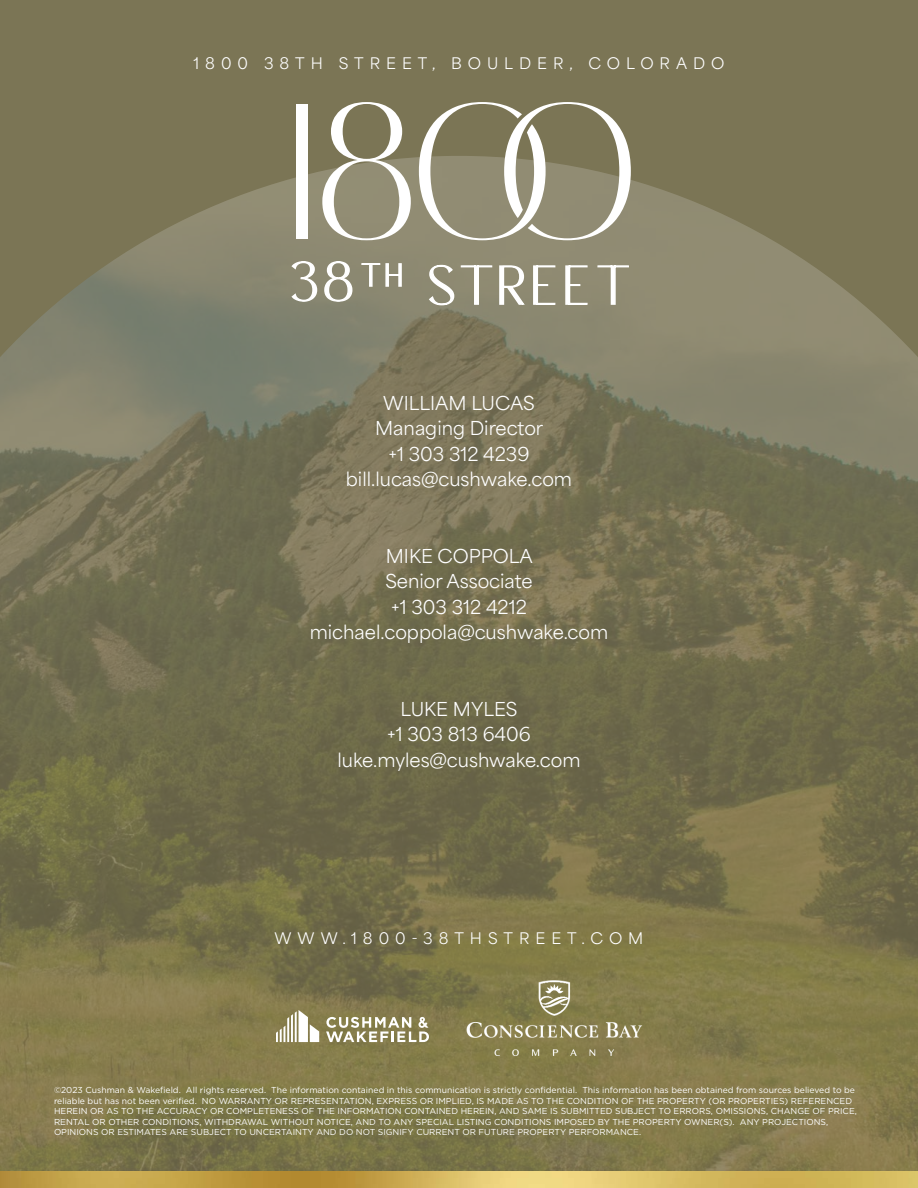
<style>
.page{position:relative;width:918px;height:1188px;background:#7b7555}
.page>*{position:absolute;margin:0;border:0;box-sizing:border-box;transform-origin:0 0}
.t1{font:18px "Area Normal";color:#fff}
.t2{font:15px "Area Normal";letter-spacing:.4em;color:#fff}
.t3{font:8.7px/10.4px "Gotham";color:#fff}
</style>
<div class="page">
<img style="left:0;top:156px;width:918px;height:1015px">
<svg style="left:276px;top:1010px;width:43px;height:32px"></svg>
<svg style="left:326px;top:1017px;width:103px;height:25px"></svg>
<img style="left:459px;top:976px;width:183px;height:114px">
<svg style="left:0;top:1171px;width:918px;height:17px;background:#cfb057"></svg>
<div style="left:297px;top:104px;width:11px;height:134px;background:#fff"></div>
<svg style="left:322px;top:102px;width:89px;height:138px"></svg>
<svg style="left:419px;top:102px;width:212px;height:138px"></svg>
<svg style="left:290px;top:260px;width:63px;height:43px;background:#a9a796"></svg>
<svg style="left:361px;top:262px;width:42px;height:26px"></svg>
<svg style="left:428px;top:264px;width:98px;height:42px;background:#a9a694"></svg>
<svg style="left:532px;top:265px;width:24px;height:41px"></svg>
<svg style="left:565px;top:265px;width:23px;height:41px"></svg>
<svg style="left:597px;top:265px;width:33px;height:41px"></svg>
<p class="t2" style="left:193px;top:50px;width:533px">1800 38TH STREET, BOULDER, COLORADO</p>
<p class="t1" style="left:383px;top:387px;width:153px">WILLIAM LUCAS</p>
<p class="t1" style="left:375px;top:413px;width:170px">Managing Director</p>
<p class="t1" style="left:388px;top:438px;width:143px">+1 303 312 4239</p>
<p class="t1" style="left:346px;top:464px;width:228px">bill.lucas@cushwake.com</p>
<p class="t1" style="left:386px;top:540px;width:148px">MIKE COPPOLA</p>
<p class="t1" style="left:385px;top:566px;width:149px">Senior Associate</p>
<p class="t1" style="left:391px;top:591px;width:137px">+1 303 312 4212</p>
<p class="t1" style="left:310px;top:617px;width:300px">michael.coppola@cushwake.com</p>
<p class="t1" style="left:401px;top:693px;width:119px">LUKE MYLES</p>
<p class="t1" style="left:387px;top:719px;width:145px">+1 303 813 6406</p>
<p class="t1" style="left:337px;top:744px;width:245px">luke.myles@cushwake.com</p>
<p class="t2" style="left:275px;top:925px;width:370px">WWW.1800-38THSTREET.COM</p>
<p class="t3" style="left:54px;top:1085px;width:804px">©2023 Cushman &amp; Wakefield. All rights reserved. The information contained in this communication is strictly confidential. This information has been obtained from sources believed to be reliable but has not been verified. NO WARRANTY OR REPRESENTATION, EXPRESS OR IMPLIED, IS MADE AS TO THE CONDITION OF THE PROPERTY (OR PROPERTIES) REFERENCED HEREIN OR AS TO THE ACCURACY OR COMPLETENESS OF THE INFORMATION CONTAINED HEREIN, AND SAME IS SUBMITTED SUBJECT TO ERRORS, OMISSIONS, CHANGE OF PRICE, RENTAL OR OTHER CONDITIONS, WITHDRAWAL WITHOUT NOTICE, AND TO ANY SPECIAL LISTING CONDITIONS IMPOSED BY THE PROPERTY OWNER(S). ANY PROJECTIONS, OPINIONS OR ESTIMATES ARE SUBJECT TO UNCERTAINTY AND DO NOT SIGNIFY CURRENT OR FUTURE PROPERTY PERFORMANCE.</p>
</div>
